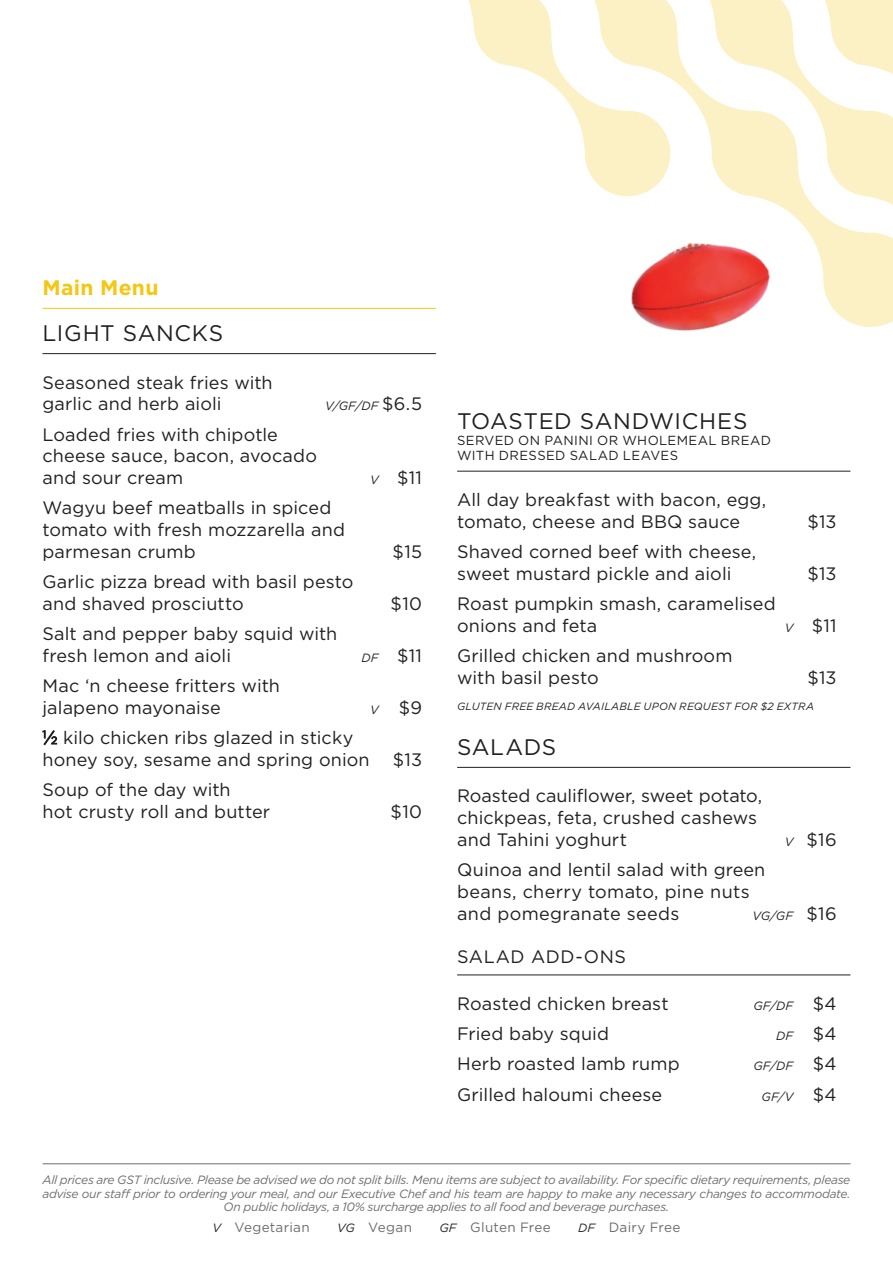
<style>
.page{position:relative;width:893px;height:1263px;background:#fff}
.page>*{position:absolute;margin:0;border:0;box-sizing:border-box;transform-origin:0 0}
.t1{font:22.5px "Gotham";letter-spacing:.025em;color:#231f20}
.t2{font:700 21px "Gotham";letter-spacing:.015em;color:#f3c712}
.t3{font:18px/21.8px "Gotham";letter-spacing:.005em;color:#231f20}
.t4{font:18px "Gotham";letter-spacing:.03em;color:#231f20}
.t5{font:13.5px "Gotham";letter-spacing:.02em;color:#6c6d70}
.t6{font:13.05px/15px "Gotham";letter-spacing:.025em;color:#231f20}
.t7{font:italic 12px/13.5px "Gotham";letter-spacing:-.025em;color:#6c6d70;text-align:center}
.t8{font:italic 12px "Gotham";letter-spacing:.005em;color:#231f20}
.t9{font:italic 10.5px "Gotham";letter-spacing:.02em;color:#231f20}
.s1{font-style:normal;font-size:18px}
.s2{font-style:italic;font-size:12px}
.s3{font-family:"Avenir";font-weight:300}
.s4{font-size:10.5px}
.s5{font-style:italic;font-size:12px;color:#231f20}
</style>
<div class="page">
<svg style="left:468px;top:0;width:425px;height:327px"></svg>
<hr style="left:43px;top:1163px;width:807px;height:1px;background:#6c6d70">
<hr style="left:43px;top:353px;width:393px;height:1px;background:#231f20">
<svg style="left:42px;top:730px;width:15px;height:15px"></svg>
<hr style="left:43px;top:308px;width:393px;height:1px;background:#f3c712">
<hr style="left:457px;top:471px;width:393px;height:1px;background:#231f20">
<hr style="left:457px;top:767px;width:393px;height:1px;background:#231f20">
<hr style="left:457px;top:974px;width:393px;height:1px;background:#231f20">
<img style="left:599px;top:210px;width:203px;height:121px">
<p class="t2" style="left:43px;top:276px;width:117px">Main Menu</p>
<p class="t1" style="left:43px;top:321px;width:182px">LIGHT SANCKS</p>
<p class="t3" style="left:43px;top:371px;width:232px">Seasoned steak fries with garlic and herb aioli</p>
<p class="t3" style="left:43px;top:423px;width:276px">Loaded fries with chipotle cheese sauce, bacon, avocado and sour cream</p>
<p class="t8" style="left:325px;top:399px;width:98px">V/GF/DF <span class="s1">$6.5</span></p>
<p class="t3" style="left:370px;top:466px;width:53px"><span class="s2">V</span> $11</p>
<p class="t3" style="left:43px;top:497px;width:304px">Wagyu beef meatballs in spiced tomato with fresh mozzarella and parmesan crumb</p>
<p class="t3" style="left:43px;top:570px;width:312px">Garlic pizza bread with basil pesto and shaved prosciutto</p>
<p class="t3" style="left:43px;top:622px;width:296px">Salt and pepper baby squid with fresh lemon and aioli</p>
<p class="t3" style="left:43px;top:674px;width:239px">Mac ‘n cheese fritters with jalapeno mayonaise</p>
<p class="t3" style="left:393px;top:540px;width:31px">$15</p>
<p class="t3" style="left:391px;top:592px;width:33px">$10</p>
<p class="t3" style="left:362px;top:644px;width:62px"><span class="s2">DF</span> $11</p>
<p class="t3" style="left:370px;top:696px;width:53px"><span class="s2">V</span> $9</p>
<p class="t3" style="left:43px;top:726px;width:329px"><sup>1</sup><span class="s3">⁄</span><span class="s4">2</span> kilo chicken ribs glazed in sticky honey soy, sesame and spring onion</p>
<p class="t3" style="left:43px;top:778px;width:229px">Soup of the day with<br>hot crusty roll and butter</p>
<p class="t3" style="left:393px;top:748px;width:31px">$13</p>
<p class="t3" style="left:391px;top:800px;width:33px">$10</p>
<p class="t1" style="left:457px;top:408px;width:292px">TOASTED SANDWICHES</p>
<p class="t6" style="left:457px;top:433px;width:315px">SERVED ON PANINI OR WHOLEMEAL BREAD<br>WITH DRESSED SALAD LEAVES</p>
<p class="t3" style="left:457px;top:488px;width:311px">All day breakfast with bacon, egg, tomato, cheese and BBQ sauce</p>
<p class="t3" style="left:457px;top:540px;width:300px">Shaved corned beef with cheese, sweet mustard pickle and aioli</p>
<p class="t3" style="left:457px;top:592px;width:320px">Roast pumpkin smash, caramelised onions and feta</p>
<p class="t3" style="left:807px;top:510px;width:31px">$13</p>
<p class="t3" style="left:807px;top:562px;width:31px">$13</p>
<p class="t3" style="left:785px;top:614px;width:53px"><span class="s2">V</span> $11</p>
<p class="t3" style="left:457px;top:644px;width:277px">Grilled chicken and mushroom with basil pesto</p>
<p class="t3" style="left:807px;top:666px;width:31px">$13</p>
<p class="t9" style="left:457px;top:701px;width:359px">GLUTEN FREE BREAD AVAILABLE UPON REQUEST FOR $2 EXTRA</p>
<p class="t1" style="left:457px;top:734px;width:101px">SALADS</p>
<p class="t3" style="left:457px;top:785px;width:307px">Roasted cauliflower, sweet potato, chickpeas, feta, crushed cashews and Tahini yoghurt</p>
<p class="t3" style="left:785px;top:828px;width:53px"><span class="s2">V</span> $16</p>
<p class="t3" style="left:457px;top:858px;width:310px">Quinoa and lentil salad with green beans, cherry tomato, pine nuts and pomegranate seeds</p>
<p class="t8" style="left:752px;top:909px;width:86px">VG/GF <span class="s1">$16</span></p>
<p class="t4" style="left:457px;top:946px;width:170px">SALAD ADD-ONS</p>
<p class="t3" style="left:457px;top:992px;width:213px">Roasted chicken breast</p>
<p class="t8" style="left:753px;top:999px;width:85px">GF/DF <span class="s1">$4</span></p>
<p class="t3" style="left:457px;top:1022px;width:153px">Fried baby squid</p>
<p class="t8" style="left:776px;top:1029px;width:62px">DF <span class="s1">$4</span></p>
<p class="t3" style="left:457px;top:1053px;width:224px">Herb roasted lamb rump</p>
<p class="t8" style="left:753px;top:1059px;width:85px">GF/DF <span class="s1">$4</span></p>
<p class="t3" style="left:457px;top:1083px;width:207px">Grilled haloumi cheese</p>
<p class="t8" style="left:761px;top:1090px;width:77px">GF/V <span class="s1">$4</span></p>
<p class="t7" style="left:43px;top:1173px;width:809px">All prices are GST inclusive. Please be advised we do not split bills. Menu items are subject to availability. For specific dietary requirements, please advise our staff prior to ordering your meal, and our Executive Chef and his team are happy to make any necessary changes to accommodate.<br>On public holidays, a 10% surcharge applies to all food and beverage purchases.</p>
<p class="t5" style="left:212px;top:1219px;width:99px"><span class="s5">V</span> Vegetarian</p>
<p class="t5" style="left:337px;top:1219px;width:76px"><span class="s5">VG</span> Vegan</p>
<p class="t5" style="left:439px;top:1219px;width:113px"><span class="s5">GF</span> Gluten Free</p>
<p class="t5" style="left:578px;top:1219px;width:104px"><span class="s5">DF</span> Dairy Free</p>
</div>
